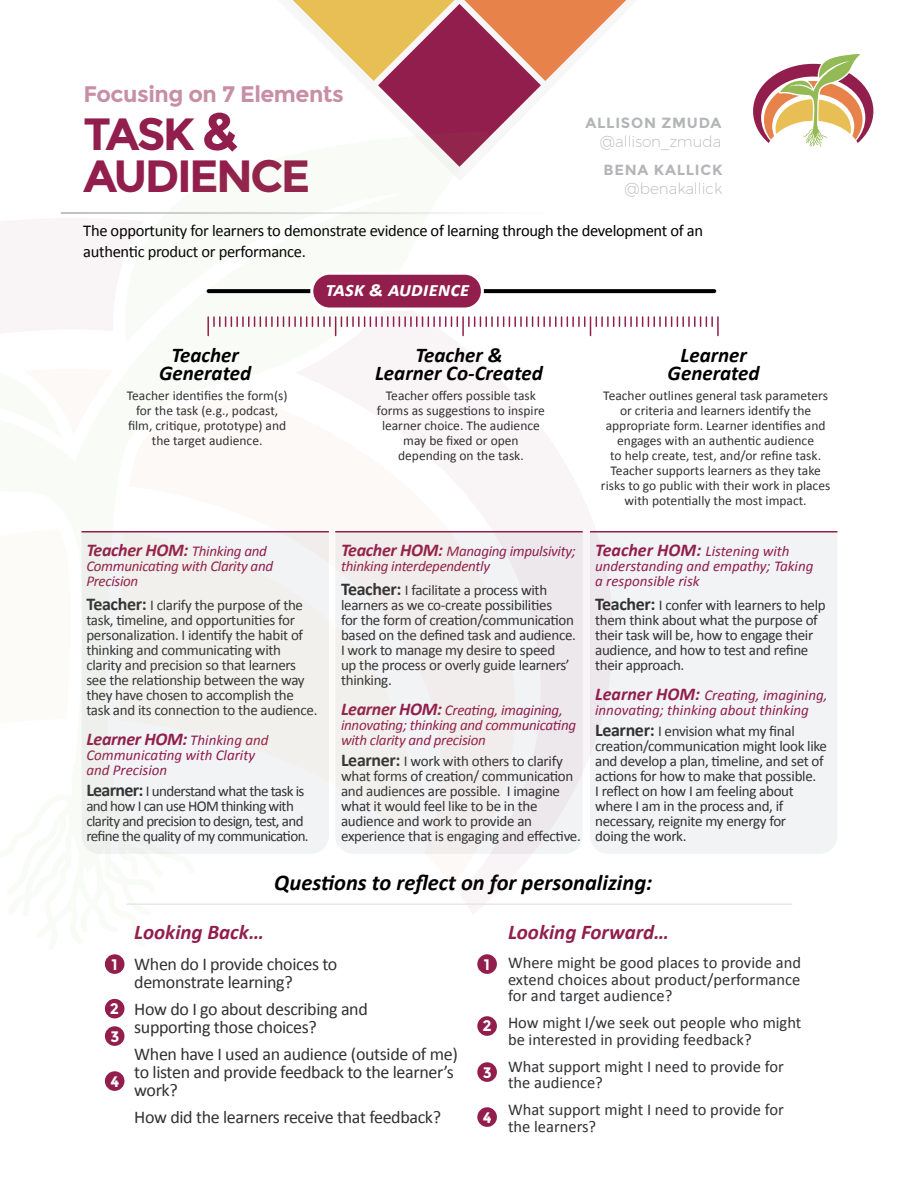
<style>
.page{position:relative;width:918px;height:1188px;background:#fff}
.page>*{position:absolute;margin:0;border:0;box-sizing:border-box;transform-origin:0 0}
.t1{font:700 45.15px/42.2px "Montserrat";letter-spacing:-.055em;color:#911e4c}
.t2{font:italic 700 22.5px "Calibri";color:#000}
.t3{font:700 22.5px "Montserrat";letter-spacing:-.02em;color:#c78fa6}
.t4{font:italic 700 21px/18px "Calibri";color:#000;text-align:center}
.t5{font:italic 700 21px "Calibri";color:#911e4c}
.t6{font:italic 700 21px "Calibri";color:#fff}
.t7{font:18px/18px "Calibri";letter-spacing:-.02em;color:#313234}
.t8{font:italic 700 18px "Calibri";letter-spacing:-.02em;color:#911e4c}
.t9{font:16.5px/16.5px "Calibri";color:#313234}
.t10{font:16.5px/21px "Calibri";letter-spacing:-.02em;color:#000}
.t11{font:700 15.3px "Montserrat";color:#fff}
.t12{font:200 15.15px "Montserrat";color:#b4b5b8}
.t13{font:15px/15px "Calibri";letter-spacing:-.02em;color:#313234}
.t14{font:italic 15px/15px "Calibri";letter-spacing:-.02em;color:#911e4c}
.t15{font:italic 15px/15px "Calibri";color:#911e4c}
.t16{font:15px/15px "Calibri";letter-spacing:-.04em;color:#313234}
.t17{font:700 14.7px "Montserrat";letter-spacing:.05em;color:#b4b5b8}
.t18{font:13.5px/15px "Calibri";color:#313234;text-align:center}
.s1{font-size:52.5px}
.s2{font-weight:400;font-size:15px}
.s3{font-weight:700;font-size:18px}
</style>
<div class="page">
<div style="left:613px;top:532px;width:224px;height:322px;background:#f2f3f4"></div>
<hr style="left:61px;top:213px;width:754px;height:1px;background:#b4b5b8">
<hr style="left:61px;top:212px;width:754px;height:1px;background:#b4b5b8">
<svg style="left:293px;top:0;width:333px;height:135px"></svg>
<div style="left:105px;top:954px;width:19px;height:20px;background:#911e4c;border-radius:50%"></div>
<div style="left:477px;top:954px;width:20px;height:20px;background:#911e4c;border-radius:50%"></div>
<div style="left:105px;top:999px;width:19px;height:19px;background:#911e4c;border-radius:50%"></div>
<div style="left:477px;top:1016px;width:20px;height:20px;background:#911e4c;border-radius:50%"></div>
<div style="left:105px;top:1026px;width:19px;height:20px;background:#911e4c;border-radius:50%"></div>
<div style="left:477px;top:1062px;width:20px;height:20px;background:#911e4c;border-radius:50%"></div>
<div style="left:105px;top:1071px;width:19px;height:20px;background:#911e4c;border-radius:50%"></div>
<div style="left:477px;top:1107px;width:20px;height:20px;background:#911e4c;border-radius:50%"></div>
<svg style="left:492px;top:316px;width:121px;height:580px"></svg>
<svg style="left:492px;top:393px;width:23px;height:492px;fill:#f2f3f4"></svg>
<svg style="left:0;top:131px;width:492px;height:783px;fill:#f9f9f6"></svg>
<svg style="left:753px;top:54px;width:120px;height:93px"></svg>
<hr style="left:590px;top:531px;width:247px;height:1px;background:#911e4c">
<hr style="left:335px;top:531px;width:248px;height:1px;background:#911e4c">
<hr style="left:82px;top:531px;width:247px;height:1px;background:#911e4c">
<hr style="left:126px;top:903px;width:666px;height:2px;background:#e6e7e9">
<svg style="left:207px;top:289px;width:509px;height:4px"></svg>
<svg style="left:207px;top:317px;width:512px;height:19px"></svg>
<div style="left:312px;top:273px;width:170px;height:36px;background:#911e4c;border-radius:18px"></div>
<div style="left:310px;top:272px;width:174px;height:39px;border:3px solid #fff;border-radius:18px"></div>
<h2 class="t3" style="left:83px;top:81px;width:262px">Focusing on 7 Elements</h2>
<h1 class="t1" style="left:83px;top:113px;width:229px">TASK <span class="s1">&amp;<br></span>AUDIENCE</h1>
<p class="t17" style="left:586px;top:114px;width:137px">ALLISON ZMUDA</p>
<p class="t17" style="left:604px;top:161px;width:120px">BENA KALLICK</p>
<p class="t12" style="left:600px;top:131px;width:123px">@allison_zmuda</p>
<p class="t12" style="left:625px;top:177px;width:99px">@benakallick</p>
<p class="t10" style="left:83px;top:220px;width:621px">The opportunity for learners to demonstrate evidence of learning through the development of an authentic product or performance.</p>
<h3 class="t6" style="left:326px;top:276px;width:145px">task &amp; audience</h3>
<h3 class="t4" style="left:159px;top:346px;width:94px">Teacher<br>Generated</h3>
<p class="t18" style="left:127px;top:388px;width:162px">Teacher identifies the form(s) for the task (e.g., podcast, film, critique, prototype) and the target audience.</p>
<p class="t8" style="left:86px;top:538px;width:182px">Teacher HOM: <span class="s2">Thinking and</span></p>
<p class="t14" style="left:86px;top:558px;width:188px">Communicating with Clarity and<br>Precision</p>
<p class="t13" style="left:86px;top:597px;width:233px"><span class="s3">Teacher:</span> I clarify the purpose of the task, timeline, and opportunities for personalization. I identify the habit of thinking and communicating with clarity and precision so that learners see the relationship between the way they have chosen to accomplish the task and its connection to the audience.</p>
<p class="t8" style="left:86px;top:727px;width:184px">Learner HOM: <span class="s2">Thinking and</span></p>
<p class="t15" style="left:86px;top:747px;width:170px">Communicating with Clarity and Precision</p>
<p class="t16" style="left:86px;top:783px;width:224px"><span class="s3">Learner:</span> I understand what the task is and how I can use HOM thinking with clarity and precision to design, test, and refine the quality of my communication.</p>
<h3 class="t4" style="left:375px;top:346px;width:170px">Teacher &amp;<br>Learner Co-Created</h3>
<p class="t18" style="left:377px;top:388px;width:170px">Teacher offers possible task forms as suggestions to inspire learner choice. The audience may be fixed or open depending on the task.</p>
<p class="t14" style="left:341px;top:543px;width:236px"><span class="s3">Teacher HOM:</span> Managing impulsivity; thinking interdependently</p>
<p class="t13" style="left:341px;top:582px;width:236px"><span class="s3">Teacher:</span> I facilitate a process with learners as we co-create possibilities<br>for the form of creation/communication based on the defined task and audience.<br>I work to manage my desire to speed<br>up the process or overly guide learners’ thinking.</p>
<p class="t14" style="left:341px;top:702px;width:237px"><span class="s3">Learner HOM:</span> Creating, imagining, innovating; thinking and communicating with clarity and precision</p>
<p class="t13" style="left:341px;top:753px;width:241px"><span class="s3">Learner:</span> I work with others to clarify what forms of creation/ communication and audiences are possible. I imagine what it would feel like to be in the audience and work to provide an experience that is engaging and effective.</p>
<h3 class="t4" style="left:668px;top:346px;width:94px">Learner<br>Generated</h3>
<p class="t18" style="left:601px;top:388px;width:231px">Teacher outlines general task parameters or criteria and learners identify the appropriate form. Learner identifies and engages with an authentic audience<br>to help create, test, and/or refine task.<br>Teacher supports learners as they take risks to go public with their work in places with potentially the most impact.</p>
<p class="t15" style="left:595px;top:543px;width:220px"><span class="s3">Teacher HOM:</span> Listening with understanding and empathy; Taking a responsible risk</p>
<p class="t13" style="left:595px;top:597px;width:232px"><span class="s3">Teacher:</span> I confer with learners to help them think about what the purpose of their task will be, how to engage their audience, and how to test and refine their approach.</p>
<p class="t15" style="left:595px;top:687px;width:234px"><span class="s3">Learner HOM:</span> Creating, imagining, innovating; thinking about thinking</p>
<p class="t13" style="left:595px;top:723px;width:233px"><span class="s3">Learner:</span> I envision what my final creation/communication might look like and develop a plan, timeline, and set of actions for how to make that possible.<br>I reflect on how I am feeling about where I am in the process and, if necessary, reignite my energy for<br>doing the work.</p>
<h2 class="t2" style="left:274px;top:868px;width:380px">Questions to reflect on for personalizing:</h2>
<h3 class="t5" style="left:134px;top:919px;width:131px">Looking Back…</h3>
<h3 class="t5" style="left:508px;top:919px;width:163px">Looking Forward…</h3>
<p class="t7" style="left:134px;top:955px;width:205px">When do I provide choices to demonstrate learning?</p>
<p class="t7" style="left:134px;top:1000px;width:235px">How do I go about describing and supporting those choices?</p>
<p class="t7" style="left:134px;top:1045px;width:325px">When have I used an audience (outside of me) to listen and provide feedback to the learner’s work?</p>
<p class="t7" style="left:134px;top:1108px;width:308px">How did the learners receive that feedback?</p>
<p class="t9" style="left:508px;top:955px;width:294px;text-align:justify">Where might be good places to provide and extend choices about product/performance for and target audience?</p>
<p class="t9" style="left:508px;top:1015px;width:295px">How might I/we seek out people who might be interested in providing feedback?</p>
<p class="t9" style="left:508px;top:1058px;width:277px">What support might I need to provide for the audience?</p>
<p class="t9" style="left:508px;top:1102px;width:277px">What support might I need to provide for the learners?</p>
<p class="t11" style="left:112px;top:955px;width:8px">1</p>
<p class="t11" style="left:484px;top:955px;width:8px">1</p>
<p class="t11" style="left:110px;top:999px;width:11px">2</p>
<p class="t11" style="left:482px;top:1016px;width:11px">2</p>
<p class="t11" style="left:111px;top:1027px;width:11px">3</p>
<p class="t11" style="left:483px;top:1063px;width:11px">3</p>
<p class="t11" style="left:110px;top:1072px;width:10px">4</p>
<p class="t11" style="left:483px;top:1108px;width:10px">4</p>
</div>
